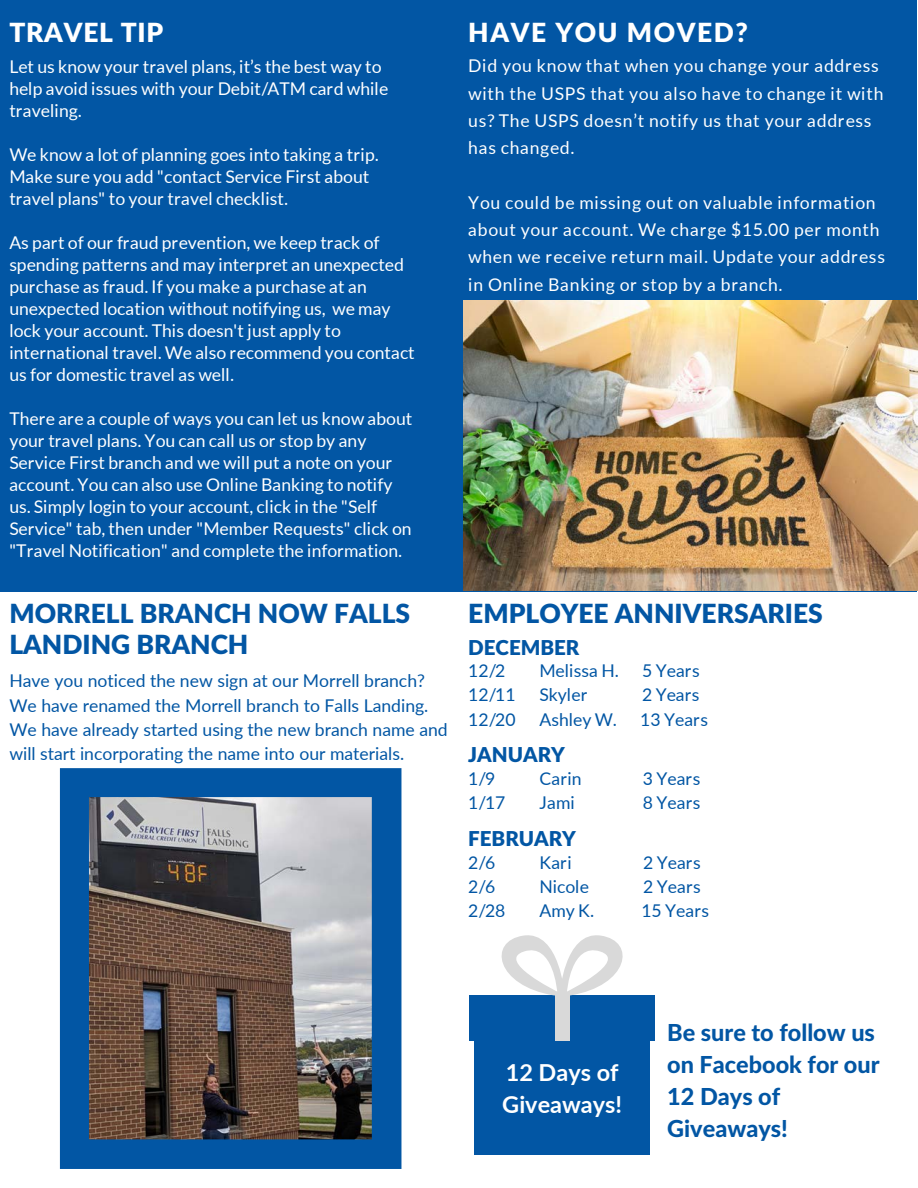
<style>
.page{position:relative;width:918px;height:1188px;background:#fff}
.page>*{position:absolute;margin:0;border:0;box-sizing:border-box;transform-origin:0 0}
.t1{font:900 26.4px/30.8px "Lato Latin";color:#0256a4}
.t2{font:900 26.4px "Lato Latin";letter-spacing:.06em;color:#fff}
.t3{font:900 26.4px "Lato Latin";letter-spacing:.03em;color:#fff}
.t4{font:800 23.4px/32px "Lato Latin";color:#0256a4}
.t5{font:700 23.4px/32px "Lato";color:#fff}
.t6{font:900 20.55px "Lato Latin";color:#0256a4}
.t7{font:17.55px/22px "Lato";letter-spacing:.01em;color:#fff}
.t8{font:17.55px/24.2px "Lato";color:#0256a4}
.t9{font:17.55px/27.3px "Lato";letter-spacing:.04em;color:#fff}
</style>
<div class="page">
<svg style="left:60px;top:768px;width:341px;height:401px;background:#5a697c"></svg>
<div style="left:0;top:0;width:916px;height:591px;background:#0256a4"></div>
<img style="left:463px;top:300px;width:455px;height:291px">
<div style="left:474px;top:1041px;width:176px;height:114px;background:#0256a4"></div>
<div style="left:469px;top:996px;width:186px;height:45px;background:#0256a4"></div>
<svg style="left:501px;top:935px;width:122px;height:60px"></svg>
<div style="left:555px;top:995px;width:15px;height:46px;background:#d9d9d9"></div>
<h1 class="t3" style="left:9px;top:16px;width:156px">TRAVEL TIP</h1>
<p class="t7" style="left:9px;top:55px;width:381px">Let us know your travel plans, it’s the best way to help avoid issues with your Debit/ATM card while traveling.</p>
<p class="t7" style="left:9px;top:143px;width:371px">We know a lot of planning goes into taking a trip.<br>Make sure you add "contact Service First about travel plans" to your travel checklist.</p>
<p class="t7" style="left:9px;top:231px;width:407px">As part of our fraud prevention, we keep track of spending patterns and may interpret an unexpected purchase as fraud. If you make a purchase at an unexpected location without notifying us, we may lock your account. This doesn't just apply to international travel. We also recommend you contact us for domestic travel as well.</p>
<p class="t7" style="left:9px;top:407px;width:404px">There are a couple of ways you can let us know about your travel plans. You can call us or stop by any Service First branch and we will put a note on your account. You can also use Online Banking to notify us. Simply login to your account, click in the "Self Service" tab, then under "Member Requests" click on "Travel Notification" and complete the information.</p>
<h1 class="t1" style="left:9px;top:597px;width:402px">MORRELL BRANCH NOW FALLS<br>LANDING BRANCH</h1>
<p class="t8" style="left:9px;top:668px;width:440px">Have you noticed the new sign at our Morrell branch?<br>We have renamed the Morrell branch to Falls Landing.<br>We have already started using the new branch name and will start incorporating the name into our materials.</p>
<h1 class="t2" style="left:468px;top:16px;width:281px">HAVE YOU MOVED?</h1>
<p class="t9" style="left:468px;top:52px;width:417px">Did you know that when you change your address with the USPS that you also have to change it with us? The USPS doesn’t notify us that your address has changed.</p>
<p class="t9" style="left:468px;top:188px;width:418px">You could be missing out on valuable information about your account. We charge $15.00 per month when we receive return mail. Update your address in Online Banking or stop by a branch.</p>
<h1 class="t1" style="left:468px;top:597px;width:356px">EMPLOYEE ANNIVERSARIES</h1>
<p class="t6" style="left:468px;top:634px;width:113px">DECEMBER</p>
<p class="t8" style="left:468px;top:658px;width:39px">12/2</p>
<p class="t8" style="left:539px;top:658px;width:81px">Melissa H.</p>
<p class="t8" style="left:642px;top:658px;width:59px">5 Years</p>
<p class="t8" style="left:468px;top:682px;width:49px">12/11</p>
<p class="t8" style="left:539px;top:682px;width:49px">Skyler</p>
<p class="t8" style="left:642px;top:682px;width:59px">2 Years</p>
<p class="t8" style="left:468px;top:706px;width:49px">12/20</p>
<p class="t8" style="left:539px;top:706px;width:79px">Ashley W.</p>
<p class="t8" style="left:640px;top:706px;width:69px">13 Years</p>
<p class="t6" style="left:468px;top:742px;width:98px">JANUARY</p>
<p class="t8" style="left:468px;top:766px;width:28px">1/9</p>
<p class="t8" style="left:539px;top:766px;width:44px">Carin</p>
<p class="t8" style="left:643px;top:766px;width:59px">3 Years</p>
<p class="t8" style="left:468px;top:790px;width:39px">1/17</p>
<p class="t8" style="left:539px;top:790px;width:37px">Jami</p>
<p class="t8" style="left:643px;top:790px;width:59px">8 Years</p>
<p class="t6" style="left:468px;top:826px;width:109px">FEBRUARY</p>
<p class="t8" style="left:468px;top:849px;width:28px">2/6</p>
<p class="t8" style="left:539px;top:849px;width:34px">Kari</p>
<p class="t8" style="left:643px;top:849px;width:59px">2 Years</p>
<p class="t8" style="left:468px;top:874px;width:28px">2/6</p>
<p class="t8" style="left:539px;top:874px;width:51px">Nicole</p>
<p class="t8" style="left:643px;top:874px;width:59px">2 Years</p>
<p class="t8" style="left:468px;top:898px;width:39px">2/28</p>
<p class="t8" style="left:539px;top:898px;width:56px">Amy K.</p>
<p class="t8" style="left:641px;top:898px;width:69px">15 Years</p>
<h2 class="t5" style="left:502px;top:1055px;width:121px">12 Days of<br>Giveaways!</h2>
<h2 class="t4" style="left:667px;top:1016px;width:214px">Be sure to follow us on Facebook for our<br>12 Days of<br>Giveaways!</h2>
</div>
